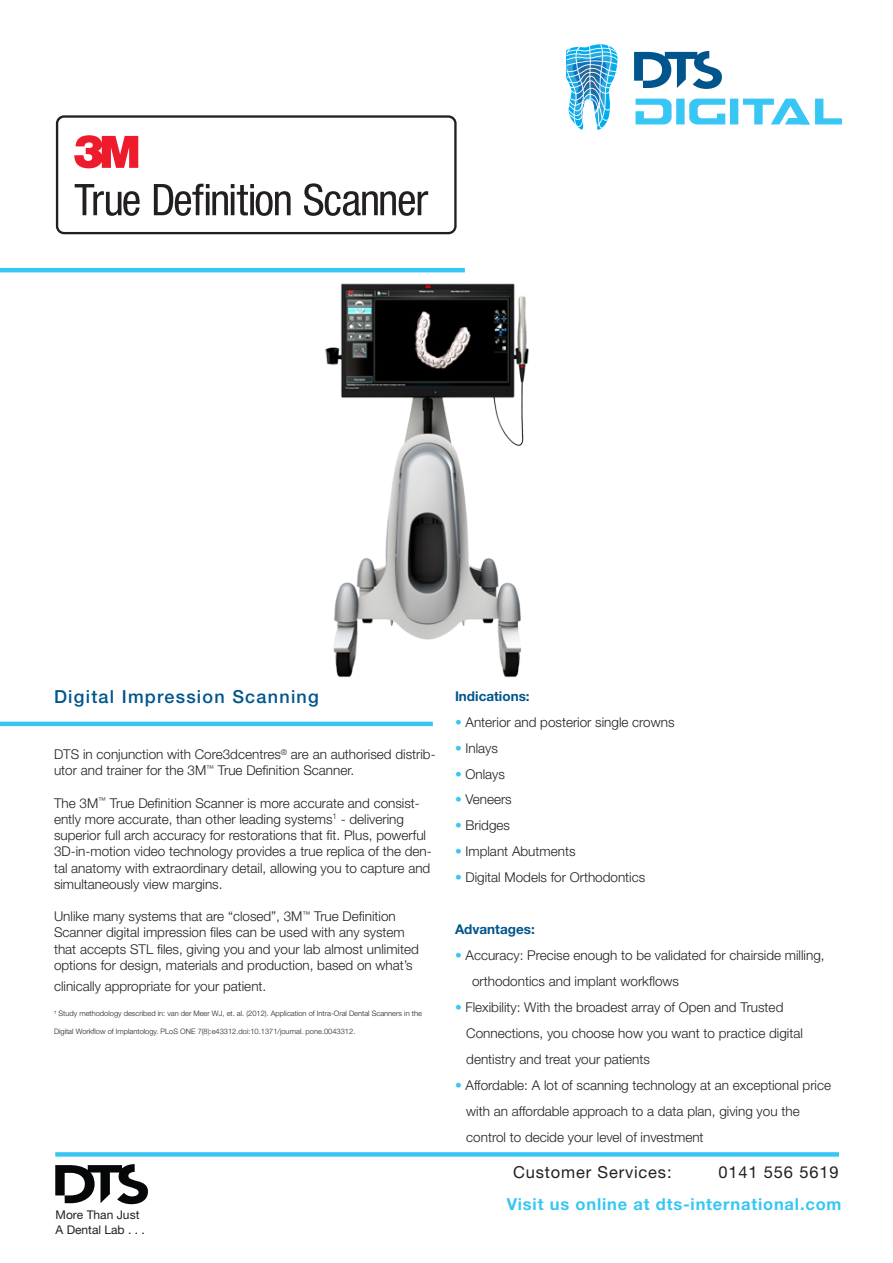
<style>
.page{position:relative;width:893px;height:1263px;background:#fff}
.page>*{position:absolute;margin:0;border:0;box-sizing:border-box;transform-origin:0 0}
.t1{font:500 18px "Helvetica Neue LT Pro";letter-spacing:.07em;color:#00558c}
.t2{font:700 16.5px "Helvetica Neue LT Pro";letter-spacing:.05em;color:#38c6f4}
.t3{font:16.5px "Helvetica Neue LT Pro";letter-spacing:.05em;color:#231f20}
.t4{font:300 13.5px/16.2px "Helvetica Neue LT Pro";color:#231f20}
.t5{font:700 13.5px "Helvetica Neue LT Pro";color:#00558c}
.t6{font:12px "Helvetica Neue LT Pro";color:#231f20}
.t7{font:300 7.5px "Helvetica Neue LT Pro";color:#231f20}
.s1{color:#38c6f4}
</style>
<div class="page">
<div style="left:55px;top:1152px;width:784px;height:5px;background:#38c6f4"></div>
<hr style="left:0;top:268px;width:465px;height:4px;background:#38c6f4">
<hr style="left:0;top:722px;width:433px;height:4px;background:#38c6f4">
<svg style="left:55px;top:1164px;width:95px;height:43px"></svg>
<svg style="left:567px;top:44px;width:51px;height:86px"></svg>
<svg style="left:634px;top:51px;width:88px;height:38px"></svg>
<div style="left:676px;top:99px;width:9px;height:25px;background:#38c6f4"></div>
<svg style="left:689px;top:99px;width:36px;height:25px"></svg>
<div style="left:730px;top:99px;width:8px;height:25px;background:#38c6f4"></div>
<svg style="left:635px;top:99px;width:37px;height:25px"></svg>
<svg style="left:743px;top:99px;width:99px;height:25px"></svg>
<svg style="left:75px;top:184px;width:65px;height:32px"></svg>
<svg style="left:154px;top:184px;width:137px;height:32px"></svg>
<svg style="left:304px;top:183px;width:124px;height:33px"></svg>
<svg style="left:74px;top:135px;width:64px;height:33px"></svg>
<div style="left:56px;top:115px;width:401px;height:119px;border:2px solid #231f20;border-radius:7px"></div>
<img style="left:307px;top:267px;width:222px;height:411px">
<p class="t1" style="left:54px;top:686px;width:266px">Digital Impression Scanning</p>
<p class="t4" style="left:54px;top:746px;width:383px">DTS in conjunction with Core3dcentres<sup>®</sup> are an authorised distrib&shy;utor and trainer for the 3M<sup>™</sup> True Definition Scanner.</p>
<p class="t4" style="left:54px;top:794px;width:379px">The 3M<sup>™</sup> True Definition Scanner is more accurate and consist&shy;ently more accurate, than other leading systems<sup>1</sup> - delivering superior full arch accuracy for restorations that fit. Plus, powerful 3D-in-motion video technology provides a true replica of the den&shy;tal anatomy with extraordinary detail, allowing you to capture and simultaneously view margins.</p>
<p class="t4" style="left:54px;top:908px;width:366px">Unlike many systems that are “closed”, 3M<sup>™</sup> True Definition Scanner digital impression files can be used with any system that accepts STL files, giving you and your lab almost unlimited options for design, materials and production, based on what’s</p>
<p class="t4" style="left:54px;top:977px;width:214px">clinically appropriate for your patient.</p>
<p class="t7" style="left:54px;top:1009px;width:369px">¹ Study methodology described in: van der Meer WJ, et. al. (2012). Application of Intra-Oral Dental Scanners in the</p>
<p class="t7" style="left:54px;top:1027px;width:303px">Digital Workflow of Implantology. PLoS ONE 7(8):e43312.doi:10.1371/journal. pone.0043312.</p>
<p class="t6" style="left:56px;top:1208px;width:85px">More Than Just</p>
<p class="t6" style="left:56px;top:1222px;width:91px">A Dental Lab . . .</p>
<p class="t5" style="left:455px;top:687px;width:76px">Indications:</p>
<p class="t4" style="left:455px;top:713px;width:221px"><span class="s1">•</span> Anterior and posterior single crowns</p>
<p class="t4" style="left:455px;top:739px;width:44px"><span class="s1">•</span> Inlays</p>
<p class="t4" style="left:455px;top:765px;width:52px"><span class="s1">•</span> Onlays</p>
<p class="t4" style="left:455px;top:791px;width:58px"><span class="s1">•</span> Veneers</p>
<p class="t4" style="left:455px;top:817px;width:57px"><span class="s1">•</span> Bridges</p>
<p class="t4" style="left:455px;top:843px;width:122px"><span class="s1">•</span> Implant Abutments</p>
<p class="t4" style="left:455px;top:869px;width:192px"><span class="s1">•</span> Digital Models for Orthodontics</p>
<p class="t5" style="left:455px;top:921px;width:81px">Advantages:</p>
<p class="t4" style="left:472px;top:942px;width:354px;line-height:26px;text-indent:-17px"><span class="s1">•</span> Accuracy: Precise enough to be validated for chairside milling, orthodontics and implant workflows</p>
<p class="t4" style="left:455px;top:999px;width:330px"><span class="s1">•</span> Flexibility: With the broadest array of Open and Trusted</p>
<p class="t4" style="left:466px;top:1025px;width:338px">Connections, you choose how you want to practice digital</p>
<p class="t4" style="left:466px;top:1051px;width:185px">dentistry and treat your patients</p>
<p class="t4" style="left:466px;top:1072px;width:366px;line-height:26px;text-indent:-11px"><span class="s1">•</span> Affordable: A lot of scanning technology at an exceptional price with an affordable approach to a data plan, giving you the control to decide your level of investment</p>
<p class="t3" style="left:513px;top:1162px;width:160px">Customer Services:</p>
<p class="t3" style="left:719px;top:1162px;width:121px">0141 556 5619</p>
<p class="t2" style="left:507px;top:1194px;width:336px">Visit us online at dts-international.com</p>
</div>
